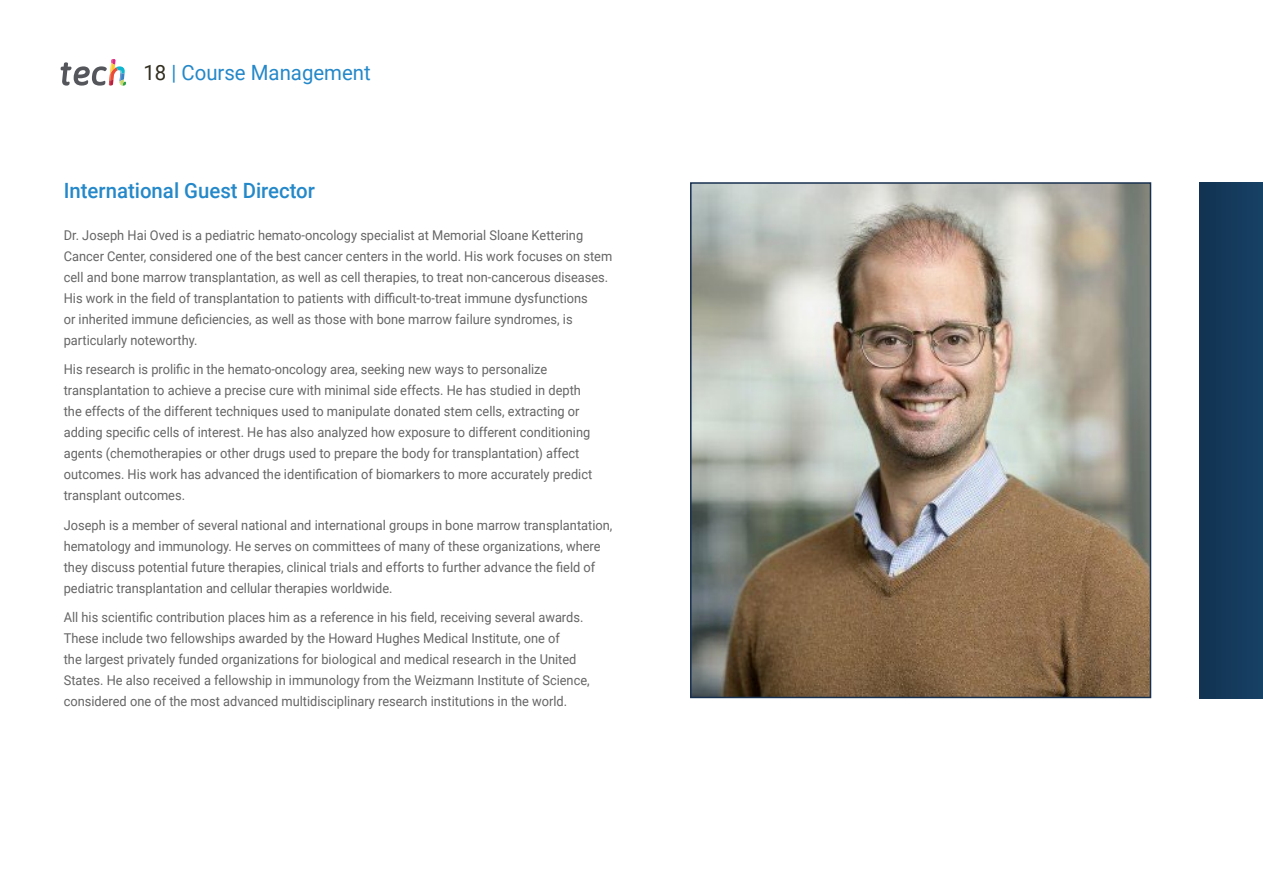
<style>
.page{position:relative;width:1263px;height:893px;background:#fff}
.page>*{position:absolute;margin:0;border:0;box-sizing:border-box;transform-origin:0 0}
.t1{font:500 21px "Roboto";color:#2488c9}
.t2{font:21px "Roboto";color:#2488c9}
.t3{font:13.5px/21px "Roboto";color:#656565;scale:.95 1}
.s1{color:#312e20}
</style>
<div class="page">
<svg style="left:61px;top:59px;width:65px;height:27px"></svg>
<img style="left:693px;top:185px;width:455px;height:510px">
<div style="left:690px;top:182px;width:461px;height:516px;border:2px solid #17304f"></div>
<div style="left:1199px;top:182px;width:64px;height:516px;background:#14395b"></div>
<h1 class="t2" style="left:144px;top:57px;width:229px"><span class="s1">18</span> | Course Management</h1>
<h1 class="t1" style="left:64px;top:176px;width:253px">International Guest Director</h1>
<p class="t3" style="left:64px;top:224px;width:579px">Dr. Joseph Hai Oved is a pediatric hemato-oncology specialist at Memorial Sloane Kettering Cancer Center, considered one of the best cancer centers in the world. His work focuses on stem cell and bone marrow transplantation, as well as cell therapies, to treat non-cancerous diseases.<br>His work in the field of transplantation to patients with difficult-to-treat immune dysfunctions<br>or inherited immune deficiencies, as well as those with bone marrow failure syndromes, is particularly noteworthy.</p>
<p class="t3" style="left:64px;top:358px;width:558px">His research is prolific in the hemato-oncology area, seeking new ways to personalize transplantation to achieve a precise cure with minimal side effects. He has studied in depth the effects of the different techniques used to manipulate donated stem cells, extracting or adding specific cells of interest. He has also analyzed how exposure to different conditioning agents (chemotherapies or other drugs used to prepare the body for transplantation) affect outcomes. His work has advanced the identification of biomarkers to more accurately predict transplant outcomes.</p>
<p class="t3" style="left:64px;top:514px;width:579px">Joseph is a member of several national and international groups in bone marrow transplantation, hematology and immunology. He serves on committees of many of these organizations, where they discuss potential future therapies, clinical trials and efforts to further advance the field of pediatric transplantation and cellular therapies worldwide.</p>
<p class="t3" style="left:64px;top:606px;width:555px">All his scientific contribution places him as a reference in his field, receiving several awards.<br>These include two fellowships awarded by the Howard Hughes Medical Institute, one of<br>the largest privately funded organizations for biological and medical research in the United States. He also received a fellowship in immunology from the Weizmann Institute of Science, considered one of the most advanced multidisciplinary research institutions in the world.</p>
</div>
